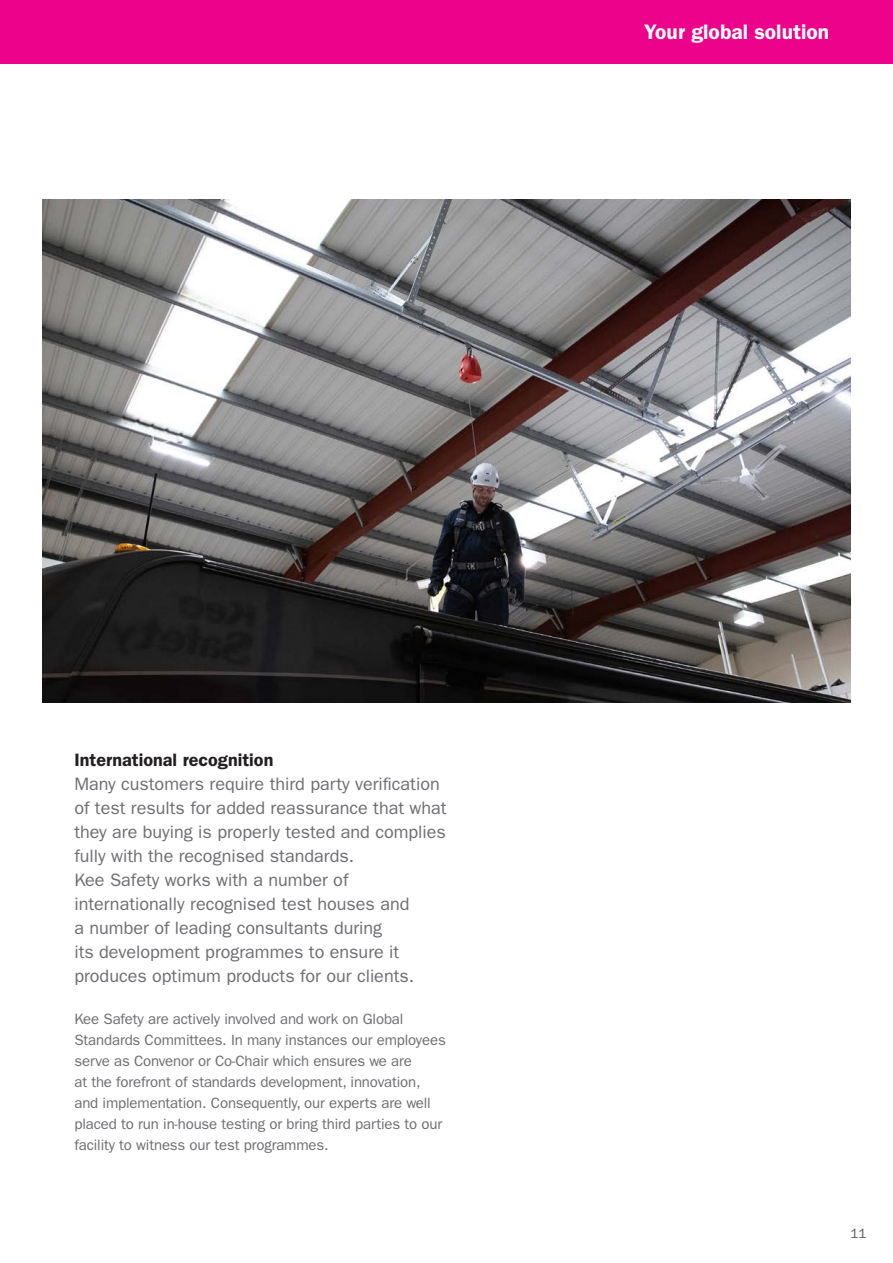
<style>
.page{position:relative;width:893px;height:1263px;background:#fff}
.page>*{position:absolute;margin:0;border:0;box-sizing:border-box;transform-origin:0 0}
.t1{font:600 21px "ITC Franklin Gothic Std";color:#fff}
.t2{font:18px/24px "ITC Franklin Gothic Std";color:#6c6d70}
.t3{font:600 18px "ITC Franklin Gothic Std";color:#231f20}
.t4{font:15px/21px "ITC Franklin Gothic Std";letter-spacing:-.01em;color:#6c6d70}
.t5{font:13.5px "ITC Franklin Gothic Std";color:#57585a}
</style>
<div class="page">
<div style="left:0;top:0;width:893px;height:64px;background:#ed028b"></div>
<img style="left:43px;top:199px;width:807px;height:503px">
<p class="t1" style="left:644px;top:19px;width:186px">Your global solution</p>
<p class="t3" style="left:74px;top:749px;width:200px">International recognition</p>
<p class="t2" style="left:74px;top:772px;width:374px">Many customers require third party verification of test results for added reassurance that what they are buying is properly tested and complies fully with the recognised standards.<br>Kee Safety works with a number of internationally recognised test houses and<br>a number of leading consultants during<br>its development programmes to ensure it produces optimum products for our clients.</p>
<p class="t4" style="left:74px;top:1008px;width:373px">Kee Safety are actively involved and work on Global Standards Committees. In many instances our employees serve as Convenor or Co-Chair which ensures we are<br>at the forefront of standards development, innovation, and implementation. Consequently, our experts are well placed to run in-house testing or bring third parties to our facility to witness our test programmes.</p>
<p class="t5" style="left:850px;top:1226px;width:18px">11</p>
</div>
